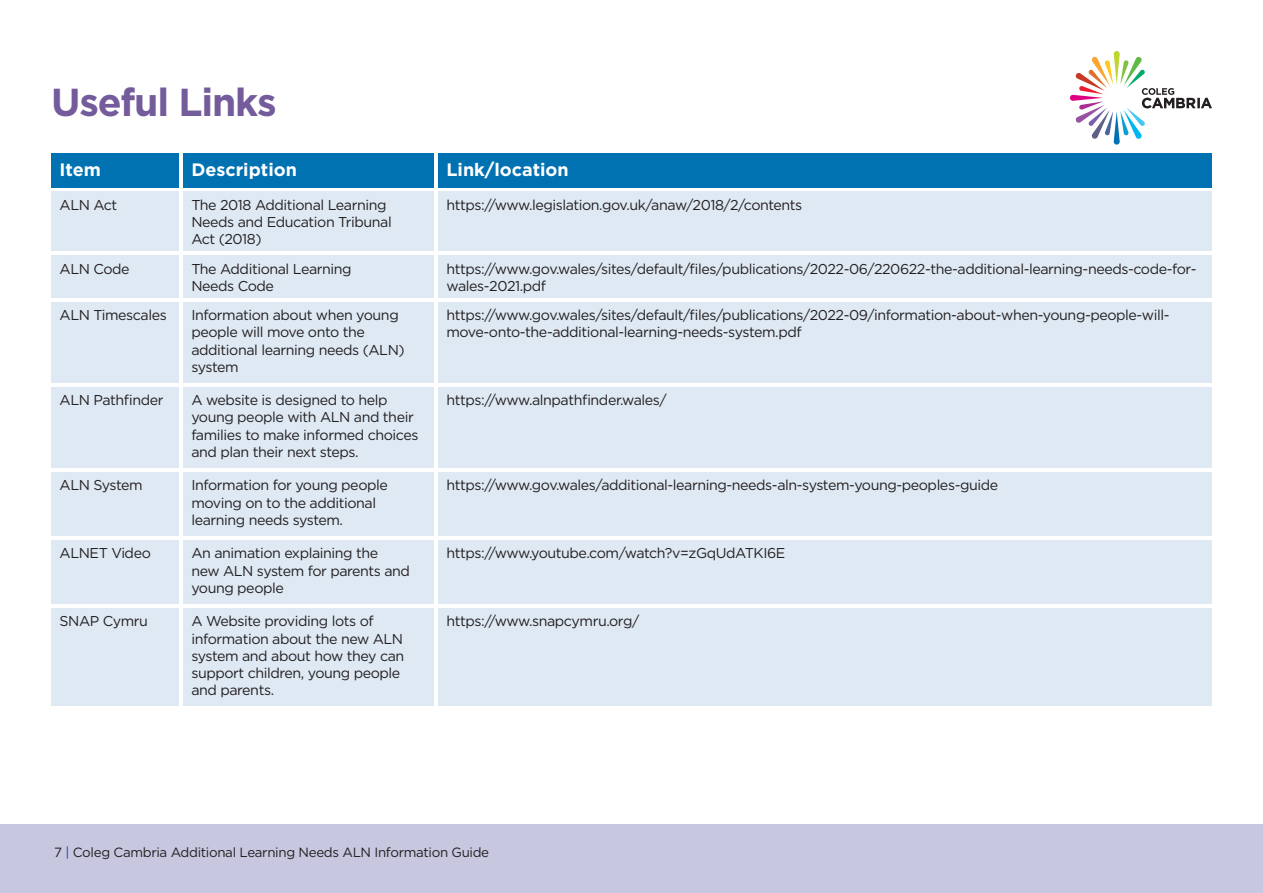
<style>
.page{position:relative;width:1263px;height:893px;background:#fff}
.page>*{position:absolute;margin:0;border:0;box-sizing:border-box;transform-origin:0 0}
.t1{font:700 39px "Gotham";letter-spacing:-.03em;color:#745c9c}
.t2{font:700 18px "Gotham";color:#fff}
.t3{font:14.25px/17.1px "Gotham";letter-spacing:-.03em;color:#231f20}
.t4{font:13.35px "Gotham";letter-spacing:-.025em;color:#231f20}
.s1{color:#253f8e}
</style>
<div class="page">
<div style="left:0;top:825px;width:1263px;height:68px;background:#c7c7e0"></div>
<div style="left:51px;top:153px;width:128px;height:34px;background:#0072b2"></div>
<div style="left:51px;top:191px;width:128px;height:60px;background:#dee9f4"></div>
<div style="left:51px;top:255px;width:128px;height:43px;background:#dee9f4"></div>
<div style="left:51px;top:302px;width:128px;height:81px;background:#dee9f4"></div>
<div style="left:51px;top:387px;width:128px;height:81px;background:#dee9f4"></div>
<div style="left:51px;top:472px;width:128px;height:64px;background:#dee9f4"></div>
<div style="left:51px;top:540px;width:128px;height:64px;background:#dee9f4"></div>
<div style="left:51px;top:608px;width:128px;height:98px;background:#dee9f4"></div>
<div style="left:183px;top:153px;width:251px;height:34px;background:#0072b2"></div>
<div style="left:183px;top:191px;width:251px;height:60px;background:#dee9f4"></div>
<div style="left:183px;top:255px;width:251px;height:43px;background:#dee9f4"></div>
<div style="left:183px;top:302px;width:251px;height:81px;background:#dee9f4"></div>
<div style="left:183px;top:387px;width:251px;height:81px;background:#dee9f4"></div>
<div style="left:183px;top:472px;width:251px;height:64px;background:#dee9f4"></div>
<div style="left:183px;top:540px;width:251px;height:64px;background:#dee9f4"></div>
<div style="left:183px;top:608px;width:251px;height:98px;background:#dee9f4"></div>
<div style="left:438px;top:153px;width:774px;height:34px;background:#0072b2"></div>
<div style="left:438px;top:191px;width:774px;height:60px;background:#dee9f4"></div>
<div style="left:438px;top:255px;width:774px;height:43px;background:#dee9f4"></div>
<div style="left:438px;top:302px;width:774px;height:81px;background:#dee9f4"></div>
<div style="left:438px;top:387px;width:774px;height:81px;background:#dee9f4"></div>
<div style="left:438px;top:472px;width:774px;height:64px;background:#dee9f4"></div>
<div style="left:438px;top:540px;width:774px;height:64px;background:#dee9f4"></div>
<div style="left:438px;top:608px;width:774px;height:98px;background:#dee9f4"></div>
<svg style="left:1070px;top:51px;width:142px;height:94px"></svg>
<p class="t1" style="left:51px;top:77px;width:227px">Useful Links</p>
<p class="t2" style="left:60px;top:157px;width:43px">Item</p>
<p class="t3" style="left:60px;top:196px;width:59px">ALN Act</p>
<p class="t3" style="left:60px;top:260px;width:72px">ALN Code</p>
<p class="t3" style="left:60px;top:306px;width:109px">ALN Timescales</p>
<p class="t3" style="left:60px;top:391px;width:106px">ALN Pathfinder</p>
<p class="t3" style="left:60px;top:476px;width:85px">ALN System</p>
<p class="t3" style="left:60px;top:545px;width:93px">ALNET Video</p>
<p class="t3" style="left:60px;top:613px;width:90px">SNAP Cymru</p>
<p class="t2" style="left:191px;top:157px;width:107px">Description</p>
<p class="t3" style="left:191px;top:196px;width:202px">The 2018 Additional Learning<br>Needs and Education Tribunal<br>Act (2018)</p>
<p class="t3" style="left:191px;top:260px;width:162px">The Additional Learning<br>Needs Code</p>
<p class="t3" style="left:191px;top:306px;width:215px">Information about when young people will move onto the additional learning needs (ALN) system</p>
<p class="t3" style="left:191px;top:391px;width:229px">A website is designed to help young people with ALN and their families to make informed choices and plan their next steps.</p>
<p class="t3" style="left:191px;top:476px;width:198px">Information for young people moving on to the additional learning needs system.</p>
<p class="t3" style="left:191px;top:545px;width:220px">An animation explaining the<br>new ALN system for parents and young people</p>
<p class="t3" style="left:191px;top:613px;width:214px">A Website providing lots of information about the new ALN system and about how they can support children, young people and parents.</p>
<p class="t2" style="left:446px;top:157px;width:124px">Link/location</p>
<p class="t3" style="left:446px;top:196px;width:357px">https://www.legislation.gov.uk/anaw/2018/2/contents</p>
<p class="t3" style="left:446px;top:260px;width:752px">https://www.gov.wales/sites/default/files/publications/2022-06/220622-the-additional-learning-needs-code-for&shy;wales-2021.pdf</p>
<p class="t3" style="left:446px;top:306px;width:724px">https://www.gov.wales/sites/default/files/publications/2022-09/information-about-when-young-people-will&shy;move-onto-the-additional-learning-needs-system.pdf</p>
<p class="t3" style="left:446px;top:391px;width:222px">https://www.alnpathfinder.wales/</p>
<p class="t3" style="left:446px;top:476px;width:553px">https://www.gov.wales/additional-learning-needs-aln-system-young-peoples-guide</p>
<p class="t3" style="left:446px;top:545px;width:340px">https://www.youtube.com/watch?v=zGqUdATKI6E</p>
<p class="t3" style="left:446px;top:613px;width:194px">https://www.snapcymru.org/</p>
<p class="t4" style="left:54px;top:844px;width:436px">7 <span class="s1">|</span> Coleg Cambria Additional Learning Needs ALN Information Guide</p>
</div>
